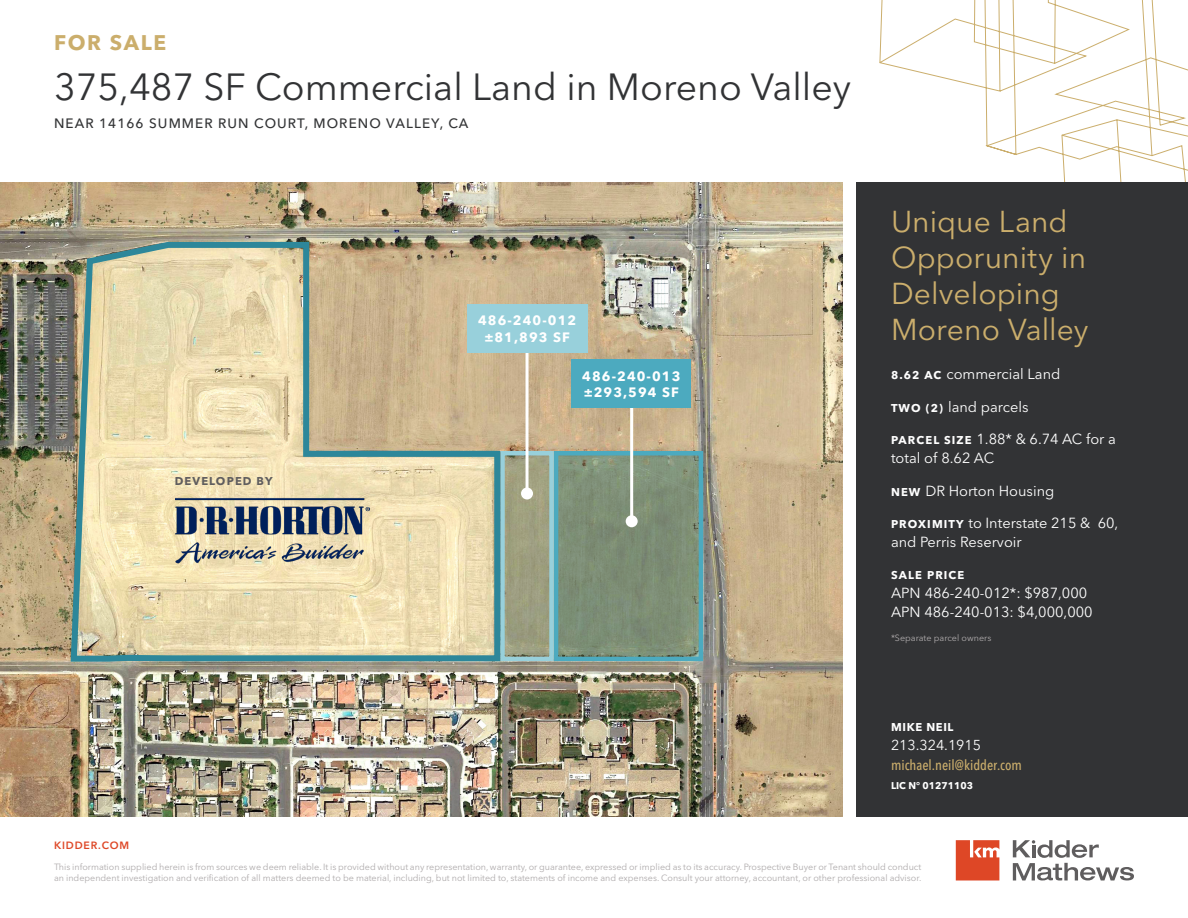
<style>
.page{position:relative;width:1188px;height:918px;background:#fff}
.page>*{position:absolute;margin:0;border:0;box-sizing:border-box;transform-origin:0 0}
.t1{font:37.5px "Avenir Next LT Pro";color:#323335}
.t2{font:30px/36px "Avenir Next LT Pro";color:#cbae6c}
.t3{font:700 21px "Avenir Next LT Pro";letter-spacing:.08em;color:#cbae6c}
.t4{font:14.55px/19px "Avenir Next LT Pro";color:#fff}
.t5{font:500 condensed 14.25px "Avenir Next LT Pro";color:#cbae6c}
.t6{font:14.25px "Avenir Next LT Pro";color:#fff}
.t7{font:700 13.5px/16.5px "Avenir Next LT Pro";letter-spacing:.08em;color:#fff}
.t8{font:500 13.5px "Avenir Next LT Pro";letter-spacing:.08em;color:#323335}
.t9{font:700 11.25px "Avenir Next LT Pro";letter-spacing:.1em;color:#5f5d5e}
.t10{font:700 11.25px "Avenir Next LT Pro";letter-spacing:.1em;color:#fff}
.t11{font:700 11.25px "Avenir Next LT Pro";letter-spacing:.06em;color:#fff}
.t12{font:600 10.5px "Avenir Next LT Pro";letter-spacing:.08em;color:#de4726}
.t13{font:700 9.75px "Avenir Next LT Pro";color:#fff}
.t14{font:9px/10.8px "Avenir Next LT Pro";color:#afabac}
.s1{font-weight:700;font-size:11.25px}
</style>
<div class="page">
<svg style="left:1013px;top:840px;width:121px;height:41px"></svg>
<svg style="left:956px;top:840px;width:43px;height:41px"></svg>
<svg style="left:879px;top:0;width:309px;height:182px"></svg>
<div style="left:856px;top:182px;width:332px;height:635px;background:#323335"></div>
<img style="left:0;top:182px;width:842px;height:635px">
<div style="left:556px;top:453px;width:145px;height:206px;background:#7d8e76"></div>
<div style="left:554px;top:451px;width:149px;height:210px;border:4px solid #4caabf"></div>
<div style="left:502px;top:453px;width:50px;height:206px;background:#9e9e7f"></div>
<div style="left:500px;top:451px;width:54px;height:210px;border:4px solid #98d0db"></div>
<hr style="left:630px;top:388px;width:3px;height:133px;background:#fff">
<div style="left:626px;top:515px;width:12px;height:12px;background:#fff;border-radius:50%"></div>
<hr style="left:526px;top:332px;width:3px;height:162px;background:#fff">
<div style="left:521px;top:488px;width:12px;height:12px;background:#fff;border-radius:50%"></div>
<div style="left:572px;top:360px;width:119px;height:48px;background:#4caabf"></div>
<div style="left:467px;top:304px;width:120px;height:48px;background:#98d0db"></div>
<svg style="left:68px;top:239px;width:435px;height:426px"></svg>
<img style="left:176px;top:471px;width:193px;height:113px">
<h3 class="t3" style="left:54px;top:30px;width:114px">FOR SALE</h3>
<h1 class="t1" style="left:54px;top:64px;width:799px">375,487 SF Commercial Land in Moreno Valley</h1>
<h3 class="t8" style="left:54px;top:115px;width:416px">NEAR 14166 SUMMER RUN COURT, MORENO VALLEY, CA</h3>
<p class="t9" style="left:175px;top:474px;width:99px">DEVELOPED BY</p>
<h3 class="t7" style="left:478px;top:312px;width:100px;text-align:center">486-240-012 ±81,893 SF</h3>
<h3 class="t7" style="left:582px;top:368px;width:100px">486-240-013 ±293,594 SF</h3>
<p class="t12" style="left:54px;top:839px;width:77px">KIDDER.COM</p>
<h2 class="t2" style="left:891px;top:203px;width:199px">Unique Land<br>Opporunity in<br>Delveloping<br>Moreno Valley</h2>
<h3 class="t4" style="left:891px;top:365px;width:171px"><span class="s1">8.62 AC</span> commercial Land</h3>
<h3 class="t4" style="left:891px;top:397px;width:139px"><span class="s1">TWO (2)</span> land parcels</h3>
<h3 class="t4" style="left:891px;top:430px;width:226px"><span class="s1">PARCEL SIZE</span> 1.88* &amp; 6.74 AC for a total of 8.62 AC</h3>
<h3 class="t4" style="left:891px;top:481px;width:165px"><span class="s1">NEW</span> DR Horton Housing</h3>
<h3 class="t4" style="left:891px;top:514px;width:229px"><span class="s1">PROXIMITY</span> to Interstate 215 &amp; 60, and Perris Reservoir</h3>
<p class="t10" style="left:891px;top:568px;width:75px">SALE PRICE</p>
<h3 class="t4" style="left:891px;top:583px;width:203px">APN 486-240-012*: $987,000<br>APN 486-240-013: $4,000,000</h3>
<p class="t14" style="left:891px;top:633px;width:102px">*Separate parcel owners</p>
<p class="t11" style="left:891px;top:720px;width:64px">MIKE NEIL</p>
<h3 class="t6" style="left:891px;top:737px;width:92px">213.324.1915</h3>
<h3 class="t5" style="left:891px;top:756px;width:133px">michael.neil@kidder.com</h3>
<p class="t13" style="left:891px;top:780px;width:84px">LIC N° 01271103</p>
<p class="t14" style="left:54px;top:861px;width:869px">This information supplied herein is from sources we deem reliable. It is provided without any representation, warranty, or guarantee, expressed or implied as to its accuracy. Prospective Buyer or Tenant should conduct an independent investigation and verification of all matters deemed to be material, including, but not limited to, statements of income and expenses. Consult your attorney, accountant, or other professional advisor.</p>
</div>
